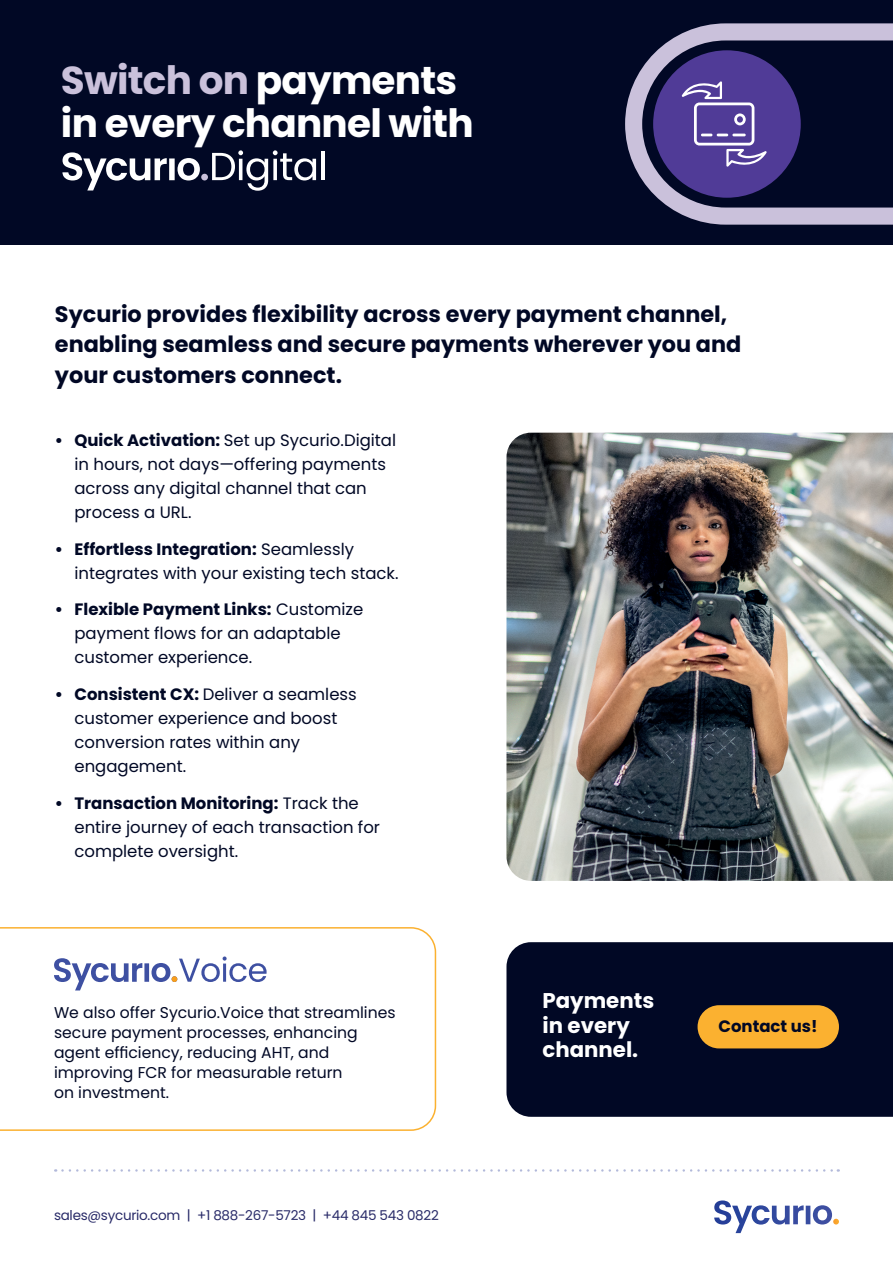
<style>
.page{position:relative;width:893px;height:1263px;background:#fff}
.page>*{position:absolute;margin:0;border:0;box-sizing:border-box;transform-origin:0 0}
.t1{font:700 39px/43.5px "Poppins";letter-spacing:-.02em;color:#fff}
.t2{font:700 22.35px/30.5px "Poppins";color:#010825}
.t3{font:700 21.3px/24.9px "Poppins";color:#fff}
.t4{font:16.5px/24px "Poppins";color:#010825}
.t5{font:700 16.5px "Poppins";color:#010825}
.t6{font:15.6px/20px "Poppins";color:#010825}
.t7{font:13.5px "Poppins";letter-spacing:-.02em;color:#282a68}
.s1{color:#cac1db}
.s2{font-weight:700}
</style>
<div class="page">
<svg style="left:62px;top:1169px;width:777px;height:3px"></svg>
<svg style="left:714px;top:1200px;width:125px;height:33px"></svg>
<div style="left:0;top:0;width:893px;height:245px;background:#010825"></div>
<svg style="left:625px;top:23px;width:268px;height:202px"></svg>
<div style="left:653px;top:50px;width:148px;height:148px;background:#503b97;border-radius:50%"></div>
<svg style="left:682px;top:81px;width:85px;height:86px"></svg>
<svg style="left:212px;top:150px;width:104px;height:41px"></svg>
<hr style="left:321px;top:151px;width:4px;height:29px;background:#fff">
<svg style="left:62px;top:152px;width:138px;height:38px"></svg>
<div style="left:201px;top:174px;width:7px;height:6px;background:#cac1db;border-radius:50%"></div>
<img style="left:506px;top:433px;width:387px;height:448px">
<div style="left:506px;top:942px;width:387px;height:175px;background:#010825"></div>
<svg style="left:0;top:927px;width:436px;height:204px"></svg>
<svg style="left:54px;top:956px;width:213px;height:34px"></svg>
<div style="left:697px;top:1005px;width:142px;height:43px;background:#fbb130;border-radius:22px"></div>
<h1 class="t1" style="left:61px;top:59px;width:414px"><span class="s1">Switch on</span> payments in every channel with</h1>
<h2 class="t2" style="left:55px;top:299px;width:688px">Sycurio provides flexibility across every payment channel, enabling seamless and secure payments wherever you and your customers connect.</h2>
<p class="t4" style="left:74px;top:428px;width:323px;text-indent:-20px"><span class="s2">• Quick Activation:</span> Set up Sycurio.Digital in hours, not days—offering payments across any digital channel that can process a URL.</p>
<p class="t4" style="left:74px;top:537px;width:326px;text-indent:-20px"><span class="s2">• Effortless Integration:</span> Seamlessly integrates with your existing tech stack.</p>
<p class="t4" style="left:74px;top:598px;width:290px;text-indent:-20px"><span class="s2">• Flexible Payment Links:</span> Customize payment flows for an adaptable customer experience.</p>
<p class="t4" style="left:74px;top:682px;width:284px;text-indent:-20px"><span class="s2">• Consistent CX:</span> Deliver a seamless customer experience and boost conversion rates within any engagement.</p>
<p class="t4" style="left:74px;top:791px;width:307px;text-indent:-20px"><span class="s2">• Transaction Monitoring:</span> Track the entire journey of each transaction for complete oversight.</p>
<p class="t6" style="left:54px;top:1003px;width:343px">We also offer Sycurio.Voice that streamlines secure payment processes, enhancing agent efficiency, reducing AHT, and improving FCR for measurable return<br>on investment.</p>
<p class="t7" style="left:54px;top:1208px;width:386px">sales@sycurio.com | +1 888-267-5723 | +44 845 543 0822</p>
<p class="t3" style="left:542px;top:988px;width:113px">Payments in every channel.</p>
<p class="t5" style="left:718px;top:1017px;width:101px">Contact us!</p>
</div>
